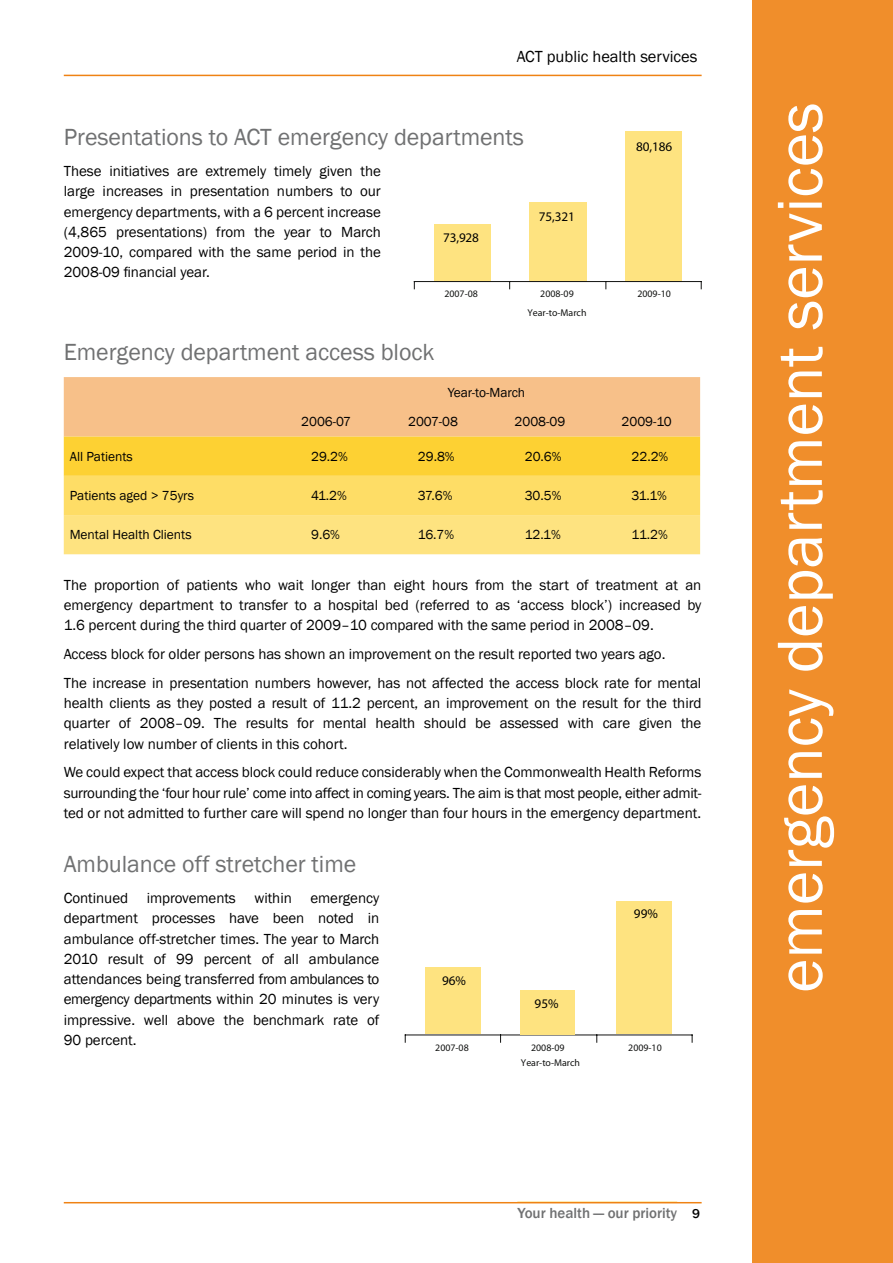
<style>
.page{position:relative;width:893px;height:1263px;background:#fff}
.page>*{position:absolute;margin:0;border:0;box-sizing:border-box;transform-origin:0 0}
.t1{font:66px "Franklin Gothic";letter-spacing:-.005em;color:#fff}
.t2{font:24px "Franklin Gothic";letter-spacing:-.005em;color:#707172}
.t3{font:16.5px "Franklin Gothic";letter-spacing:-.005em;color:#000}
.t4{font:15px/20.2px "Franklin Gothic";letter-spacing:-.005em;color:#000;text-align:justify}
.t5{font:500 15px "Franklin Gothic";color:#707172}
.t6{font:13.5px "Franklin Gothic";letter-spacing:-.005em;color:#000}
.t7{font:13.2px "Myriad";letter-spacing:-.005em;color:#000}
.t8{font:9.9px/18.1px "Myriad";color:#111211;text-align:center}
.s1{font-size:13.5px;color:#000}
</style>
<div class="page">
<hr style="left:517px;top:1201px;width:160px;height:2px;background:#fed74d">
<svg style="left:64px;top:377px;width:636px;height:177px;background:#fbd26c"></svg>
<div style="left:434px;top:224px;width:56px;height:58px;background:#fee380"></div>
<div style="left:529px;top:202px;width:57px;height:80px;background:#fee380"></div>
<div style="left:625px;top:131px;width:57px;height:151px;background:#fee380"></div>
<hr style="left:414px;top:281px;width:287px;height:1px;background:#111211">
<hr style="left:405px;top:1034px;width:287px;height:1px;background:#111211">
<div style="left:426px;top:967px;width:55px;height:67px;background:#fee380"></div>
<div style="left:520px;top:990px;width:54px;height:44px;background:#fee380"></div>
<div style="left:617px;top:901px;width:55px;height:133px;background:#fee380"></div>
<div style="left:753px;top:0;width:140px;height:1263px;background:#f08e2b"></div>
<hr style="left:64px;top:75px;width:638px;height:1px;background:#ef8214">
<hr style="left:64px;top:1202px;width:638px;height:1px;background:#ef8214">
<p class="t3" style="left:517px;top:46px;width:182px">ACT public health services</p>
<h2 class="t2" style="left:64px;top:122px;width:462px">Presentations to ACT emergency departments</h2>
<p class="t4" style="left:64px;top:161px;width:319px">These initiatives are extremely timely given the large increases in presentation numbers to our emergency departments, with a 6 percent increase (4,865 presentations) from the year to March 2009-10, compared with the same period in the 2008-09 financial year.</p>
<p class="t7" style="left:443px;top:231px;width:37px">73,928</p>
<p class="t7" style="left:539px;top:210px;width:38px">75,321</p>
<p class="t7" style="left:636px;top:140px;width:38px">80,186</p>
<p class="t8" style="left:444px;top:285px;width:35px">2007-08</p>
<p class="t8" style="left:527px;top:285px;width:61px">2008-09<br>Year-to-March</p>
<p class="t8" style="left:637px;top:285px;width:35px">2009-10</p>
<h2 class="t2" style="left:64px;top:338px;width:372px">Emergency department access block</h2>
<p class="t6" style="left:448px;top:384px;width:79px">Year-to-March</p>
<p class="t6" style="left:301px;top:414px;width:51px">2006-07</p>
<p class="t6" style="left:408px;top:414px;width:51px">2007-08</p>
<p class="t6" style="left:515px;top:414px;width:52px">2008-09</p>
<p class="t6" style="left:622px;top:414px;width:52px">2009-10</p>
<p class="t6" style="left:70px;top:448px;width:65px">All Patients</p>
<p class="t6" style="left:311px;top:448px;width:38px">29.2%</p>
<p class="t6" style="left:418px;top:448px;width:38px">29.8%</p>
<p class="t6" style="left:525px;top:448px;width:38px">20.6%</p>
<p class="t6" style="left:632px;top:448px;width:38px">22.2%</p>
<p class="t6" style="left:70px;top:487px;width:126px">Patients aged &gt; 75yrs</p>
<p class="t6" style="left:311px;top:487px;width:37px">41.2%</p>
<p class="t6" style="left:418px;top:487px;width:36px">37. 6%</p>
<p class="t6" style="left:525px;top:487px;width:38px">30.5%</p>
<p class="t6" style="left:632px;top:487px;width:37px">31.1%</p>
<p class="t6" style="left:70px;top:526px;width:123px">Mental Health Clients</p>
<p class="t6" style="left:311px;top:526px;width:30px">9.6%</p>
<p class="t6" style="left:418px;top:526px;width:38px">16.7%</p>
<p class="t6" style="left:525px;top:526px;width:38px">12.1%</p>
<p class="t6" style="left:631px;top:526px;width:38px">11.2%</p>
<p class="t4" style="left:64px;top:575px;width:639px">The proportion of patients who wait longer than eight hours from the start of treatment at an emergency department to transfer to a hospital bed (referred to as ‘access block’) increased by 1.6 percent during the third quarter of 2009–10 compared with the same period in 2008–09.</p>
<p class="t4" style="left:64px;top:640px;width:639px;line-height:28.8px">Access block for older persons has shown an improvement on the result reported two years ago.<br>The increase in presentation numbers however, has not affected the access block rate for mental</p>
<p class="t4" style="left:64px;top:693px;width:639px">health clients as they posted a result of 11.2 percent, an improvement on the result for the third quarter of 2008–09. The results for mental health should be assessed with care given the relatively low number of clients in this cohort.</p>
<p class="t4" style="left:64px;top:762px;width:639px">We could expect that access block could reduce considerably when the Commonwealth Health Reforms surrounding the ‘four hour rule’ come into affect in coming years. The aim is that most people, either admit&shy;ted or not admitted to further care will spend no longer than four hours in the emergency department.</p>
<h2 class="t2" style="left:64px;top:849px;width:294px">Ambulance off stretcher time</h2>
<p class="t4" style="left:64px;top:888px;width:317px">Continued improvements within emergency department processes have been noted in ambulance off-stretcher times. The year to March 2010 result of 99 percent of all ambulance attendances being transferred from ambulances to emergency departments within 20 minutes is very impressive. well above the benchmark rate of 90 percent.</p>
<p class="t7" style="left:634px;top:907px;width:25px">99%</p>
<p class="t7" style="left:442px;top:974px;width:25px">96%</p>
<p class="t7" style="left:535px;top:997px;width:25px">95%</p>
<p class="t8" style="left:435px;top:1039px;width:35px">2007-08</p>
<p class="t8" style="left:531px;top:1039px;width:35px">2008-09</p>
<p class="t8" style="left:628px;top:1039px;width:35px">2009-10</p>
<p class="t8" style="left:521px;top:1054px;width:61px">Year-to-March</p>
<p class="t5" style="left:517px;top:1203px;width:184px">Your health — our priority <span class="s1">9</span></p>
<h1 class="t1" style="left:759px;top:993px;width:892px;rotate:-90deg">emergency department services</h1>
</div>
